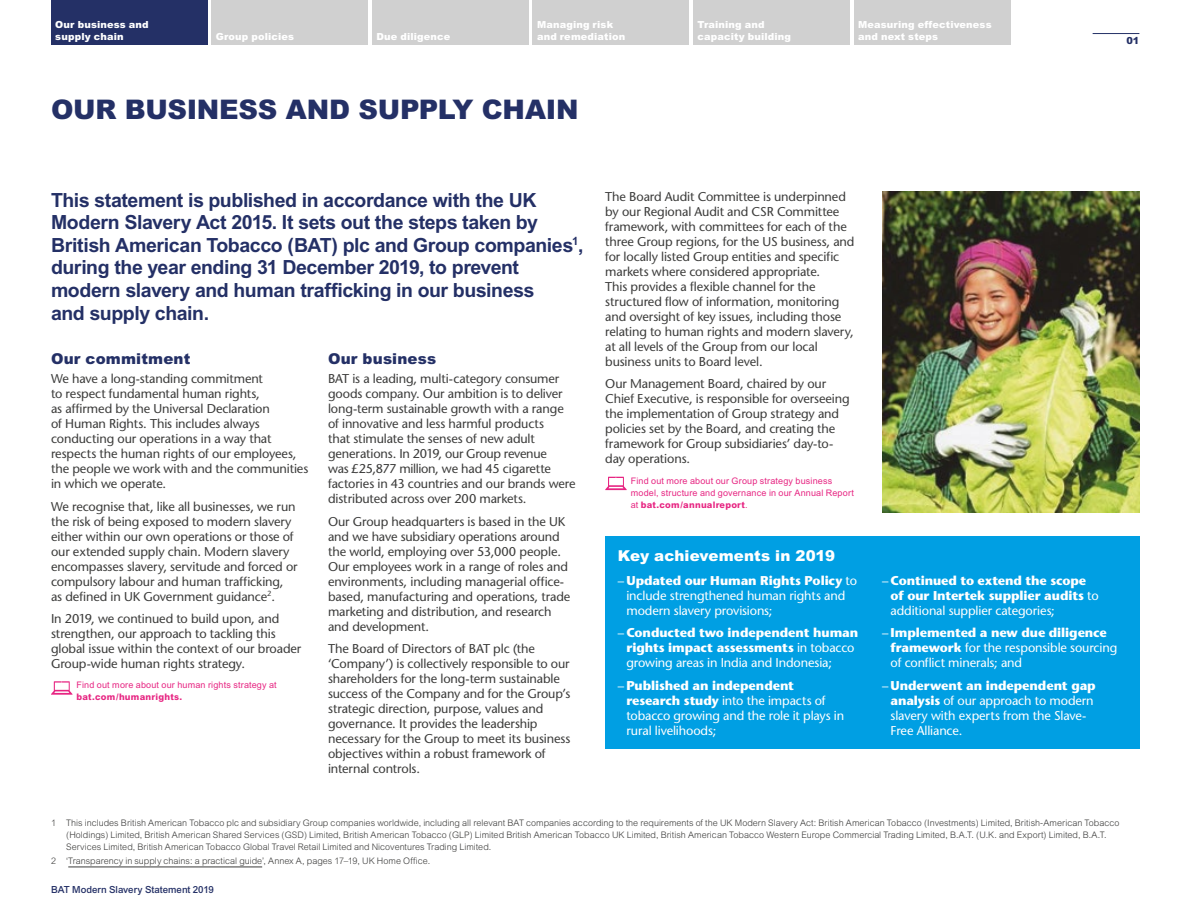
<style>
.page{position:relative;width:1191px;height:915px;background:#fff}
.page>*{position:absolute;margin:0;border:0;box-sizing:border-box;transform-origin:0 0}
.t1{font:900 27px "Arial";letter-spacing:-.01em;color:#243066}
.t2{font:700 19.5px/22.5px "Arial";letter-spacing:-.02em;color:#243066}
.t3{font:900 15px "Arial";letter-spacing:.01em;color:#243066}
.t4{font:900 15px "Arial";letter-spacing:.005em;color:#fff}
.t5{font:500 12.75px/15px "Stone Sans Std";letter-spacing:-.01em;color:#3c3c3b}
.t6{font:500 12.75px/15px "Stone Sans Std";letter-spacing:-.01em;color:#fff}
.t7{font:700 12.75px/15px "Stone Sans Std";letter-spacing:-.005em;color:#fff}
.t8{font:900 9.75px/12px "Arial";letter-spacing:.015em;color:#fff}
.t9{font:500 9.75px "Arial";color:#243066}
.t10{font:900 9.75px "Arial";color:#243066}
.t11{font:300 9px/12px "Arial";color:#3c3c3b}
.t12{font:9px/12px "Arial";letter-spacing:.02em;color:#e72582}
.t13{font:800 9px "Arial";letter-spacing:.025em;color:#e72582}
.s1{font-weight:800}
.s2{font-weight:700}
.s3{font-weight:500}
</style>
<div class="page">
<img style="left:882px;top:191px;width:258px;height:321px">
<svg style="left:51px;top:681px;width:21px;height:13px"></svg>
<svg style="left:605px;top:476px;width:21px;height:14px"></svg>
<hr style="left:68px;top:866px;width:194px;height:1px;background:#3c3c3b">
<div style="left:605px;top:536px;width:534px;height:212px;background:#009fe3"></div>
<hr style="left:1092px;top:33px;width:47px;height:1px;background:#243066">
<div style="left:51px;top:0;width:156px;height:44px;background:#243066"></div>
<div style="left:212px;top:0;width:156px;height:44px;background:#d0d0d0"></div>
<div style="left:372px;top:0;width:156px;height:44px;background:#d0d0d0"></div>
<div style="left:533px;top:0;width:156px;height:44px;background:#d0d0d0"></div>
<div style="left:693px;top:0;width:156px;height:44px;background:#d0d0d0"></div>
<div style="left:854px;top:0;width:156px;height:44px;background:#d0d0d0"></div>
<p class="t8" style="left:55px;top:18px;width:95px">Our business and supply chain</p>
<p class="t8" style="left:216px;top:30px;width:80px">Group policies</p>
<p class="t8" style="left:376px;top:30px;width:75px">Due diligence</p>
<p class="t8" style="left:537px;top:18px;width:90px">Managing risk and remediation</p>
<p class="t8" style="left:697px;top:18px;width:95px">Training and capacity building</p>
<p class="t8" style="left:858px;top:18px;width:135px">Measuring effectiveness and next steps</p>
<h1 class="t1" style="left:51px;top:93px;width:529px">OUR BUSINESS AND SUPPLY CHAIN</h1>
<p class="t10" style="left:1126px;top:35px;width:15px">01</p>
<p class="t2" style="left:51px;top:188px;width:534px">This statement is published in accordance with the UK Modern Slavery Act 2015. It sets out the steps taken by British American Tobacco (BAT) plc and Group companies<sup>1</sup>, during the year ending 31 December 2019, to prevent modern slavery and human trafficking in our business<br>and supply chain.</p>
<p class="t3" style="left:51px;top:349px;width:141px">Our commitment</p>
<p class="t5" style="left:51px;top:371px;width:259px">We have a long-standing commitment<br>to respect fundamental human rights,<br>as affirmed by the Universal Declaration<br>of Human Rights. This includes always conducting our operations in a way that respects the human rights of our employees, the people we work with and the communities in which we operate.</p>
<p class="t5" style="left:51px;top:498px;width:248px">We recognise that, like all businesses, we run the risk of being exposed to modern slavery either within our own operations or those of our extended supply chain. Modern slavery encompasses slavery, servitude and forced or compulsory labour and human trafficking, as defined in UK Government guidance<sup>2</sup>.</p>
<p class="t5" style="left:51px;top:611px;width:252px">In 2019, we continued to build upon, and strengthen, our approach to tackling this global issue within the context of our broader Group-wide human rights strategy.</p>
<p class="t12" style="left:77px;top:678px;width:202px">Find out more about our human rights strategy at</p>
<p class="t13" style="left:77px;top:691px;width:107px">bat.com/humanrights.</p>
<p class="t3" style="left:328px;top:349px;width:110px">Our business</p>
<p class="t5" style="left:328px;top:371px;width:249px">BAT is a leading, multi-category consumer goods company. Our ambition is to deliver long-term sustainable growth with a range of innovative and less harmful products<br>that stimulate the senses of new adult generations. In 2019, our Group revenue<br>was £25,877 million, we had 45 cigarette factories in 43 countries and our brands were distributed across over 200 markets.</p>
<p class="t5" style="left:328px;top:513px;width:244px">Our Group headquarters is based in the UK and we have subsidiary operations around the world, employing over 53,000 people.<br>Our employees work in a range of roles and environments, including managerial office&shy;based, manufacturing and operations, trade marketing and distribution, and research and development.</p>
<p class="t5" style="left:328px;top:641px;width:244px">The Board of Directors of BAT plc (the ‘Company’) is collectively responsible to our shareholders for the long-term sustainable success of the Company and for the Group’s strategic direction, purpose, values and governance. It provides the leadership necessary for the Group to meet its business objectives within a robust framework of internal controls.</p>
<p class="t5" style="left:605px;top:189px;width:251px">The Board Audit Committee is underpinned by our Regional Audit and CSR Committee framework, with committees for each of the three Group regions, for the US business, and for locally listed Group entities and specific markets where considered appropriate.<br>This provides a flexible channel for the structured flow of information, monitoring and oversight of key issues, including those relating to human rights and modern slavery, at all levels of the Group from our local business units to Board level.</p>
<p class="t5" style="left:605px;top:376px;width:246px">Our Management Board, chaired by our Chief Executive, is responsible for overseeing the implementation of Group strategy and policies set by the Board, and creating the framework for Group subsidiaries’ day-to&shy;day operations.</p>
<p class="t12" style="left:631px;top:474px;width:225px">Find out more about our Group strategy business model, structure and governance in our Annual Report at <span class="s1">bat.com/annualreport</span>.</p>
<p class="t4" style="left:618px;top:546px;width:219px">Key achievements in 2019</p>
<p class="t6" style="left:626px;top:572px;width:232px;text-indent:-9px">– <span class="s2">Updated our Human Rights Policy</span> to include strengthened human rights and modern slavery provisions;</p>
<p class="t7" style="left:626px;top:625px;width:233px;text-indent:-9px"><span class="s3">–</span> Conducted two independent human rights impact assessments <span class="s3">in tobacco growing areas in India and Indonesia;</span></p>
<p class="t6" style="left:626px;top:677px;width:219px;text-indent:-9px">– <span class="s2">Published an independent research study</span> into the impacts of tobacco growing and the role it plays in rural livelihoods;</p>
<p class="t7" style="left:890px;top:572px;width:210px;text-indent:-9px"><span class="s3">–</span> Continued to extend the scope of our Intertek supplier audits <span class="s3">to additional supplier categories;</span></p>
<p class="t6" style="left:890px;top:625px;width:228px;text-indent:-9px">– <span class="s2">Implemented a new due diligence framework</span> for the responsible sourcing of conflict minerals; and</p>
<p class="t6" style="left:890px;top:677px;width:207px;text-indent:-9px">– <span class="s2">Underwent an independent gap analysis</span> of our approach to modern slavery with experts from the Slave-<br>Free Alliance.</p>
<p class="t11" style="left:66px;top:816px;width:1055px;text-indent:-15px">1 This includes British American Tobacco plc and subsidiary Group companies worldwide, including all relevant BAT companies according to the requirements of the UK Modern Slavery Act: British American Tobacco (Investments) Limited, British-American Tobacco (Holdings) Limited, British American Shared Services (GSD) Limited, British American Tobacco (GLP) Limited British American Tobacco UK Limited, British American Tobacco Western Europe Commercial Trading Limited, B.A.T. (U.K. and Export) Limited, B.A.T.<br>Services Limited, British American Tobacco Global Travel Retail Limited and Nicoventures Trading Limited.</p>
<p class="t11" style="left:51px;top:854px;width:381px">2 ‘Transparency in supply chains: a practical guide’, Annex A, pages 17–19, UK Home Office.</p>
<p class="t9" style="left:51px;top:883px;width:164px">BAT Modern Slavery Statement 2019</p>
</div>
